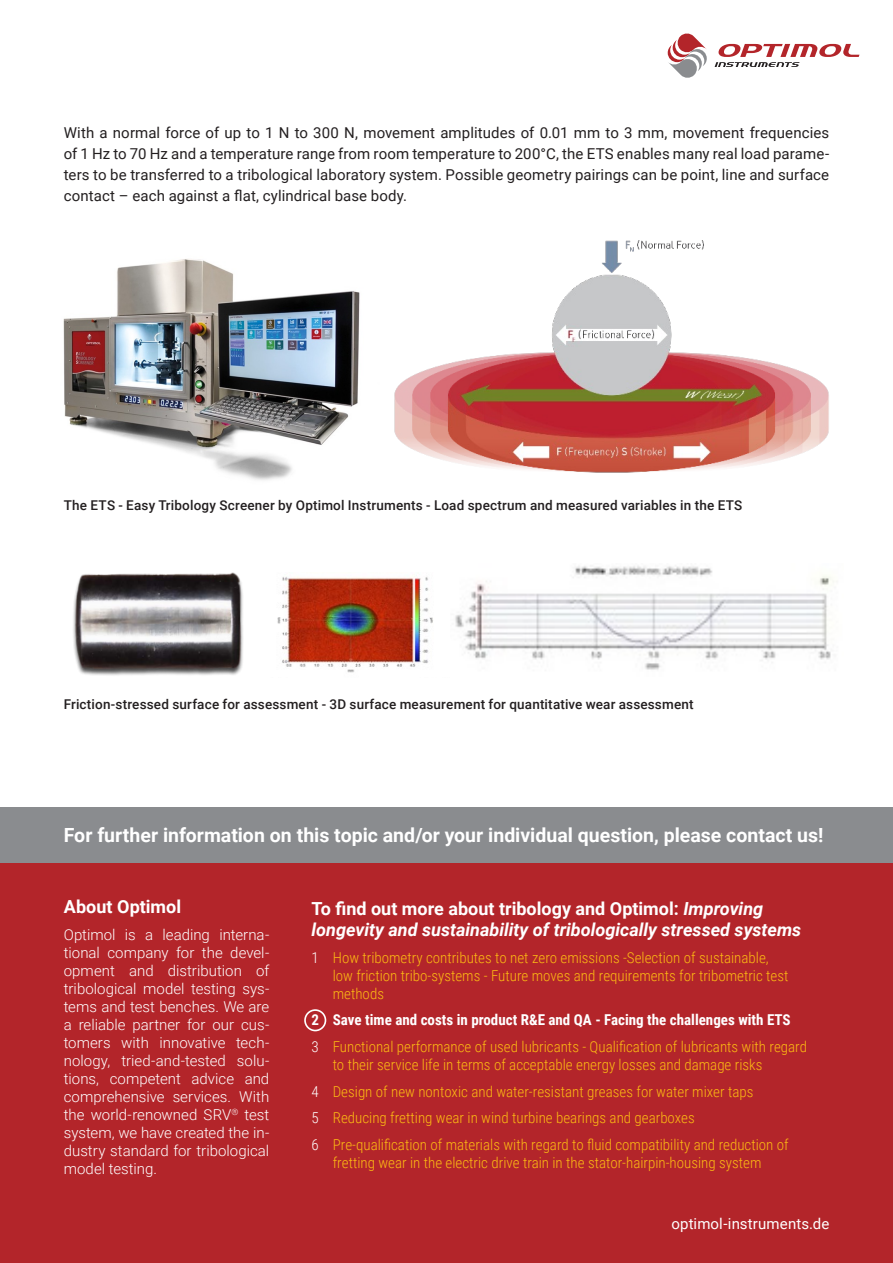
<style>
.page{position:relative;width:893px;height:1263px;background:#fff}
.page>*{position:absolute;margin:0;border:0;box-sizing:border-box;transform-origin:0 0}
.Fließtext{font:700 19.5px "Roboto";color:#fff}
.Liste{font:italic 700 18px/21.6px "Roboto";color:#fff}
.about-optimol{font:700 18px "Roboto";color:#fff}
.Liste-2{font:300 15px/18px "Roboto Condensed";color:#fcba13}
.about-optimol-2{font:300 15px/18px "Roboto";color:#fff;text-align:justify}
.Fließtext-2{font:15px/21px "Roboto";letter-spacing:.005em;color:#231f20;text-align:justify}
.Liste-3{font:700 15px "Roboto Condensed";color:#fff}
.Headline_sub{font:15px "Roboto";letter-spacing:.01em;color:#fff}
.BU{font:500 13.5px "Roboto";letter-spacing:.015em;color:#231f20}
.s1{font-style:normal}
.s2{color:#fff}
</style>
<div class="page">
<div style="left:0;top:807px;width:893px;height:57px;background:#8a8c8f"></div>
<div style="left:0;top:864px;width:893px;height:399px;background:#b3252a"></div>
<img style="left:63px;top:259px;width:297px;height:221px">
<img style="left:394px;top:240px;width:435px;height:233px">
<img style="left:455px;top:566px;width:379px;height:104px">
<svg style="left:668px;top:33px;width:39px;height:45px"></svg>
<svg style="left:715px;top:44px;width:144px;height:23px"></svg>
<img style="left:73px;top:572px;width:170px;height:104px">
<img style="left:277px;top:575px;width:156px;height:98px">
<div style="left:304px;top:1009px;width:22px;height:22px;border:2px solid #fff;border-radius:50%"></div>
<p class="Fließtext-2" style="left:64px;top:122px;width:767px">With a normal force of up to 1 N to 300 N, movement amplitudes of 0.01 mm to 3 mm, movement frequencies of 1 Hz to 70 Hz and a temperature range from room temperature to 200°C, the ETS enables many real load parame&shy;ters to be transferred to a tribological laboratory system. Possible geometry pairings can be point, line and surface contact – each against a flat, cylindrical base body.</p>
<p class="BU" style="left:64px;top:496px;width:680px">The ETS - Easy Tribology Screener by Optimol Instruments - Load spectrum and measured variables in the ETS</p>
<p class="BU" style="left:64px;top:695px;width:631px">Friction-stressed surface for assessment - 3D surface measurement for quantitative wear assessment</p>
<p class="Fließtext" style="left:64px;top:821px;width:761px">For further information on this topic and/or your individual question, please contact us!</p>
<p class="about-optimol" style="left:64px;top:894px;width:119px">About Optimol</p>
<p class="about-optimol-2" style="left:64px;top:925px;width:207px">Optimol is a leading interna&shy;tional company for the devel&shy;opment and distribution of tribological model testing sys&shy;tems and test benches. We are a reliable partner for our cus&shy;tomers with innovative tech&shy;nology, tried-and-tested solu&shy;tions, competent advice and comprehensive services. With the world-renowned SRV<sup>®</sup> test system, we have created the in&shy;dustry standard for tribological model testing.</p>
<p class="Liste" style="left:311px;top:897px;width:491px"><span class="s1">To find out more about tribology and Optimol:</span> Improving longevity and sustainability of tribologically stressed systems</p>
<p class="Liste-2" style="left:333px;top:948px;width:457px;text-indent:-21px"><span class="s2">1</span> How tribometry contributes to net zero emissions -Selection of sustainable, low friction tribo-systems - Future moves and requirements for tribometric test methods</p>
<p class="Liste-3" style="left:311px;top:1010px;width:481px">2 Save time and costs in product R&amp;E and QA - Facing the challenges with ETS</p>
<p class="Liste-2" style="left:333px;top:1037px;width:476px;text-indent:-21px"><span class="s2">3</span> Functional performance of used lubricants - Qualification of lubricants with regard to their service life in terms of acceptable energy losses and damage risks</p>
<p class="Liste-2" style="left:311px;top:1081px;width:443px"><span class="s2">4</span> Design of new nontoxic and water-resistant greases for water mixer taps</p>
<p class="Liste-2" style="left:311px;top:1108px;width:385px"><span class="s2">5</span> Reducing fretting wear in wind turbine bearings and gearboxes</p>
<p class="Liste-2" style="left:311px;top:1134px;width:479px;text-align:center"><span class="s2">6</span> Pre-qualification of materials with regard to fluid compatibility and reduction of fretting wear in the electric drive train in the stator-hairpin-housing system</p>
<p class="Headline_sub" style="left:671px;top:1213px;width:159px">optimol-instruments.de</p>
</div>
